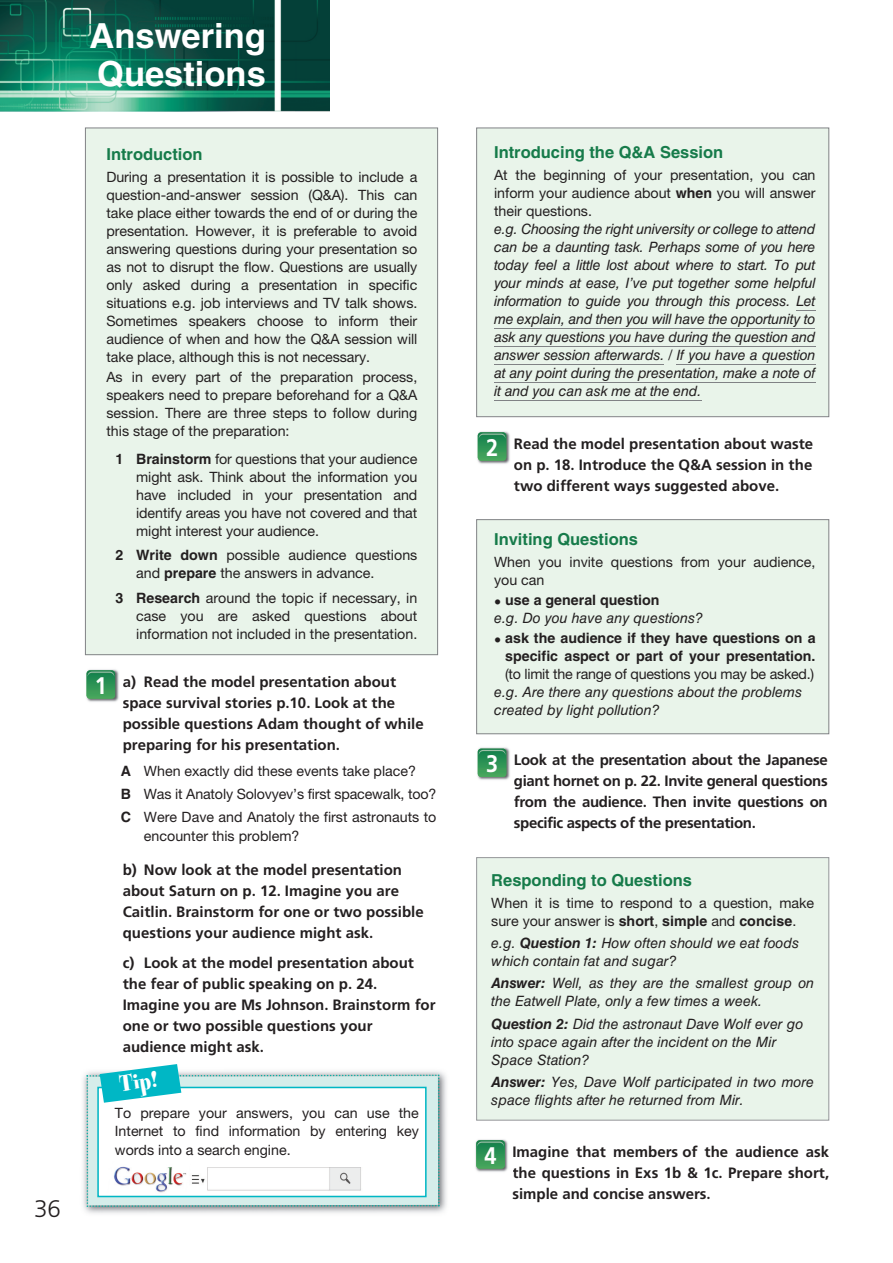
<style>
.page{position:relative;width:893px;height:1263px;background:#fff}
.page>*{position:absolute;margin:0;border:0;box-sizing:border-box;transform-origin:0 0}
.t1{font:700 34.5px/37.5px "Helvetica LT Std";color:#fff}
.t2{font:26.25px "Spumoni LP Std";color:#fff}
.t3{font:700 24px "PF Catalog";color:#fff;scale:.9 1}
.t4{font:300 24px "PF Catalog";color:#231f20}
.t5{font:700 16.5px "Helvetica LT Std";color:#167b4a}
.t6{font:700 15px/21px "PF Catalog";color:#231f20}
.t7{font:14.25px/18px "Helvetica Neue LT Std";color:#231f20;text-align:justify}
.t8{font:italic 14.25px/18px "Helvetica LT Std";color:#231f20}
.t9{font:700 14.25px/18px "Helvetica LT Std";color:#231f20;text-align:right}
.s1{font-family:"Helvetica LT Std";font-weight:700}
.s2{font-family:"Helvetica Neue LT Std";font-style:normal}
.s3{font-weight:700;font-style:normal}
.s4{font-family:"Helvetica Neue LT Std";font-weight:400}
.s5{font-weight:700}
</style>
<div class="page">
<div style="left:86px;top:128px;width:351px;height:526px;background:#e9f4ea"></div>
<img style="left:86px;top:669px;width:33px;height:33px">
<svg style="left:87px;top:670px;width:28px;height:29px"></svg>
<img style="left:88px;top:671px;width:26px;height:6px">
<img style="left:477px;top:431px;width:33px;height:33px">
<svg style="left:478px;top:432px;width:28px;height:29px"></svg>
<img style="left:479px;top:434px;width:26px;height:5px">
<img style="left:477px;top:747px;width:33px;height:33px">
<svg style="left:478px;top:749px;width:28px;height:28px"></svg>
<img style="left:479px;top:750px;width:26px;height:5px">
<div style="left:477px;top:128px;width:351px;height:288px;background:#e9f4ea"></div>
<div style="left:476px;top:128px;width:353px;height:289px;border:1px solid #808285"></div>
<svg style="left:796px;top:310px;width:19px;height:1px"></svg>
<hr style="left:494px;top:328px;width:74px;height:1px;background:#808285">
<hr style="left:568px;top:328px;width:247px;height:1px;background:#808285">
<hr style="left:494px;top:346px;width:321px;height:1px;background:#808285">
<hr style="left:494px;top:364px;width:170px;height:1px;background:#808285">
<hr style="left:676px;top:364px;width:139px;height:1px;background:#808285">
<hr style="left:494px;top:382px;width:321px;height:1px;background:#808285">
<hr style="left:494px;top:400px;width:207px;height:1px;background:#808285">
<div style="left:477px;top:520px;width:351px;height:213px;background:#e9f4ea"></div>
<div style="left:476px;top:519px;width:353px;height:215px;border:1px solid #808285"></div>
<img style="left:0;top:0;width:330px;height:112px">
<div style="left:477px;top:858px;width:351px;height:262px;background:#e9f4ea"></div>
<div style="left:476px;top:857px;width:353px;height:263px;border:1px solid #939598"></div>
<img style="left:83px;top:1072px;width:364px;height:142px">
<svg style="left:86px;top:1064px;width:354px;height:144px"></svg>
<img style="left:104px;top:1161px;width:260px;height:32px">
<img style="left:475px;top:1139px;width:33px;height:33px">
<svg style="left:476px;top:1140px;width:29px;height:28px"></svg>
<img style="left:477px;top:1141px;width:27px;height:6px">
<h3 class="t4" style="left:34px;top:1195px;width:28px">36</h3>
<h1 class="t1" style="left:90px;top:21px;width:178px">Answering<br>Questions</h1>
<p class="t5" style="left:106px;top:148px;width:98px">Introduction</p>
<p class="t7" style="left:106px;top:169px;width:312px">During a presentation it is possible to include a question-and-answer session (Q&amp;A). This can take place either towards the end of or during the presentation. However, it is preferable to avoid answering questions during your presentation so as not to disrupt the flow. Questions are usually only asked during a presentation in specific situations e.g. job interviews and TV talk shows.<br>Sometimes speakers choose to inform their audience of when and how the Q&amp;A session will take place, although this is not necessary.</p>
<p class="t7" style="left:106px;top:369px;width:312px">As in every part of the preparation process, speakers need to prepare beforehand for a Q&amp;A session. There are three steps to follow during this stage of the preparation:</p>
<p class="t7" style="left:136px;top:451px;width:283px;text-indent:-21px"><span class="s1">1 Brainstorm</span> for questions that your audience might ask. Think about the information you have included in your presentation and identify areas you have not covered and that might interest your audience.</p>
<p class="t7" style="left:136px;top:548px;width:283px;text-indent:-21px"><span class="s1">2 Write down</span> possible audience questions and <span class="s1">prepare</span> the answers in advance.</p>
<p class="t7" style="left:136px;top:590px;width:283px;text-indent:-21px"><span class="s1">3 Research</span> around the topic if necessary, in case you are asked questions about information not included in the presentation.</p>
<p class="t6" style="left:123px;top:671px;width:303px">a) Read the model presentation about space survival stories p.10. Look at the possible questions Adam thought of while preparing for his presentation.</p>
<p class="t7" style="left:121px;top:761px;width:317px;line-height:23px;text-align:left"><span class="s1">A</span> When exactly did these events take place?<br><span class="s1">B</span> Was it Anatoly Solovyev’s first spacewalk, too?<br><span class="s1">C</span> Were Dave and Anatoly the first astronauts to</p>
<p class="t7" style="left:144px;top:828px;width:157px">encounter this problem?</p>
<p class="t6" style="left:123px;top:859px;width:303px">b) Now look at the model presentation about Saturn on p. 12. Imagine you are Caitlin. Brainstorm for one or two possible questions your audience might ask.</p>
<p class="t6" style="left:123px;top:952px;width:314px">c) Look at the model presentation about the fear of public speaking on p. 24.<br>Imagine you are Ms Johnson. Brainstorm for one or two possible questions your audience might ask.</p>
<h3 class="t3" style="left:95px;top:671px;width:15px">1</h3>
<h2 class="t2" style="left:118px;top:1075px;width:40px;rotate:-7deg">Tip!</h2>
<p class="t7" style="left:115px;top:1104px;width:305px;line-height:18.8px">To prepare your answers, you can use the Internet to find information by entering key words into a search engine.</p>
<p class="t5" style="left:494px;top:146px;width:231px">Introducing the Q&amp;A Session</p>
<p class="t7" style="left:494px;top:168px;width:323px">At the beginning of your presentation, you can inform your audience about <span class="s1">when</span> you will answer their questions.</p>
<p class="t8" style="left:494px;top:222px;width:323px;text-align:justify">e.g. Choosing the right university or college to attend can be a daunting task. Perhaps some of you here today feel a little lost about where to start. To put your minds at ease, I’ve put together some helpful information to guide you through this process. Let me explain, and then you will have the opportunity to ask any questions you have during the question and answer session afterwards. / If you have a question at any point during the presentation, make a note of it and you can ask me at the end.</p>
<h3 class="t3" style="left:486px;top:433px;width:15px">2</h3>
<p class="t6" style="left:514px;top:433px;width:301px;text-align:justify">Read the model presentation about waste on p. 18. Introduce the Q&amp;A session in the two different ways suggested above.</p>
<p class="t5" style="left:494px;top:533px;width:145px">Inviting Questions</p>
<p class="t7" style="left:494px;top:554px;width:323px">When you invite questions from your audience, you can</p>
<p class="t8" style="left:494px;top:592px;width:211px"><span class="s2">•</span> <span class="s3">use a general question<br></span>e.g. Do you have any questions?</p>
<p class="t9" style="left:494px;top:631px;width:323px"><span class="s4">•</span> ask the audience if they have questions on a specific aspect or part of your presentation.</p>
<p class="t7" style="left:505px;top:667px;width:311px">(to limit the range of questions you may be asked.)</p>
<p class="t8" style="left:494px;top:685px;width:310px">e.g. Are there any questions about the problems created by light pollution?</p>
<h3 class="t3" style="left:486px;top:750px;width:15px">3</h3>
<p class="t6" style="left:514px;top:749px;width:315px;text-align:justify">Look at the presentation about the Japanese giant hornet on p. 22. Invite general questions from the audience. Then invite questions on specific aspects of the presentation.</p>
<p class="t5" style="left:491px;top:874px;width:202px">Responding to Questions</p>
<p class="t7" style="left:491px;top:895px;width:324px">When it is time to respond to a question, make sure your answer is <span class="s1">short</span>, <span class="s1">simple</span> and <span class="s1">concise</span>.</p>
<p class="t8" style="left:491px;top:935px;width:310px">e.g. <span class="s5">Question 1:</span> How often should we eat foods which contain fat and sugar?</p>
<p class="t8" style="left:491px;top:976px;width:324px"><span class="s5">Answer:</span> Well, as they are the smallest group on the Eatwell Plate, only a few times a week.</p>
<p class="t8" style="left:491px;top:1016px;width:314px"><span class="s5">Question 2:</span> Did the astronaut Dave Wolf ever go into space again after the incident on the Mir<br>Space Station?</p>
<p class="t8" style="left:491px;top:1074px;width:324px"><span class="s5">Answer:</span> Yes, Dave Wolf participated in two more space flights after he returned from Mir.</p>
<h3 class="t3" style="left:485px;top:1141px;width:15px">4</h3>
<p class="t6" style="left:512px;top:1141px;width:318px;text-align:justify">Imagine that members of the audience ask the questions in Exs 1b &amp; 1c. Prepare short, simple and concise answers.</p>
</div>
